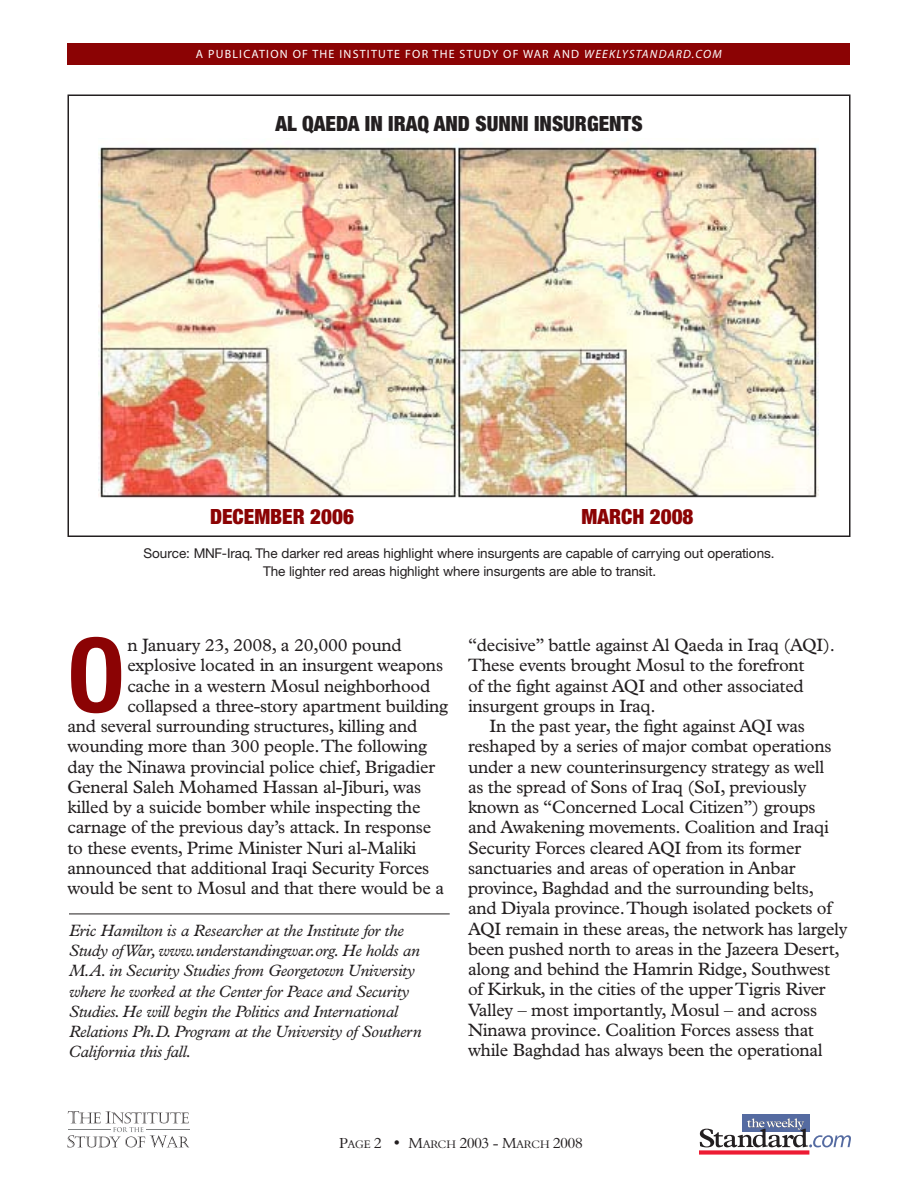
<style>
.page{position:relative;width:918px;height:1188px;background:#fff}
.page>*{position:absolute;margin:0;border:0;box-sizing:border-box;transform-origin:0 0}
.t1{font:700 condensed 103.05px "Helvetica Neue";color:#8b0304}
.t2{font:900 condensed 21px "Helvetica Neue";color:#231f20}
.t3{font:900 condensed 21px "Helvetica Neue";color:#8b0304}
.t4{font:18px "Plantin";letter-spacing:-.015em;color:#231f20}
.t5{font:italic 16.5px/20.2px "Plantin";letter-spacing:-.015em;color:#231f20}
.t6{font:15px "Aldine 401 BT Roman A";letter-spacing:-.005em;color:#231f20}
.t7{font:13.5px/17.2px "Helvetica Neue";letter-spacing:-.01em;color:#231f20;text-align:center}
.t8{font:12px "Myriad";letter-spacing:.1em;color:#fff}
.t9{font:11.25px "Aldine 401 BT Roman A";color:#231f20}
.s1{font-style:italic}
.s2{font-size:15px}
.s3{font-size:11.25px}
</style>
<div class="page">
<div style="left:742px;top:1114px;width:67px;height:18px;background:#556ba1"></div>
<div style="left:700px;top:1150px;width:109px;height:5px;background:#ed1b33"></div>
<svg style="left:700px;top:1118px;width:151px;height:29px"></svg>
<div style="left:68px;top:43px;width:782px;height:21px;background:#8b0304"></div>
<svg style="left:68px;top:1111px;width:122px;height:37px"></svg>
<hr style="left:146px;top:1129px;width:43px;height:1px;background:#808284">
<hr style="left:68px;top:1129px;width:43px;height:1px;background:#808284">
<div style="left:68px;top:94px;width:782px;height:443px;border:2px solid #231f20"></div>
<img style="left:99px;top:147px;width:720px;height:351px">
<hr style="left:69px;top:914px;width:381px;height:1px;background:#231f20">
<p class="t8" style="left:196px;top:48px;width:527px">A PUBLICATION OF THE INSTITUTE FOR THE STUDY OF WAR AND <span class="s1">WEEKLYSTANDARD.COM</span></p>
<p class="t2" style="left:275px;top:111px;width:369px">AL QAEDA IN IRAQ AND SUNNI INSURGENTS</p>
<p class="t3" style="left:210px;top:504px;width:145px">DECEMBER 2006</p>
<p class="t3" style="left:581px;top:504px;width:114px">MARCH 2008</p>
<p class="t7" style="left:143px;top:545px;width:632px">Source: MNF-Iraq. The darker red areas highlight where insurgents are capable of carrying out operations.<br>The lighter red areas highlight where insurgents are able to transit.</p>
<h1 class="t1" style="left:68px;top:613px;width:59px">O</h1>
<p class="t4" style="left:127px;top:635px;width:276px">n January 23, 2008, a 20,000 pound</p>
<p class="t4" style="left:127px;top:655px;width:317px">explosive located in an insurgent weapons</p>
<p class="t4" style="left:127px;top:675px;width:305px">cache in a western Mosul neighborhood</p>
<p class="t4" style="left:127px;top:696px;width:322px">collapsed a three-story apartment building</p>
<p class="t4" style="left:68px;top:716px;width:352px">and several surrounding structures, killing and</p>
<p class="t4" style="left:68px;top:736px;width:361px">wounding more than 300 people. The following</p>
<p class="t4" style="left:68px;top:756px;width:369px">day the Ninawa provincial police chief, Brigadier</p>
<p class="t4" style="left:68px;top:777px;width:355px">General Saleh Mohamed Hassan al-Jiburi, was</p>
<p class="t4" style="left:68px;top:797px;width:355px">killed by a suicide bomber while inspecting the</p>
<p class="t4" style="left:68px;top:817px;width:365px">carnage of the previous day’s attack. In response</p>
<p class="t4" style="left:68px;top:837px;width:351px">to these events, Prime Minister Nuri al-Maliki</p>
<p class="t4" style="left:68px;top:858px;width:363px">announced that additional Iraqi Security Forces</p>
<p class="t4" style="left:68px;top:878px;width:378px">would be sent to Mosul and that there would be a</p>
<p class="t5" style="left:69px;top:920px;width:354px">Eric Hamilton is a Researcher at the Institute for the Study of War, www.understandingwar.org. He holds an M.A. in Security Studies from Georgetown University where he worked at the Center for Peace and Security Studies. He will begin the Politics and International Relations Ph.D. Program at the University of Southern California this fall.</p>
<p class="t4" style="left:468px;top:635px;width:369px">“decisive” battle against Al Qaeda in Iraq (AQI).</p>
<p class="t4" style="left:468px;top:655px;width:338px">These events brought Mosul to the forefront</p>
<p class="t4" style="left:468px;top:675px;width:337px">of the fight against AQI and other associated</p>
<p class="t4" style="left:468px;top:696px;width:189px">insurgent groups in Iraq.</p>
<p class="t4" style="left:490px;top:716px;width:317px">In the past year, the fight against AQI was</p>
<p class="t4" style="left:468px;top:736px;width:365px">reshaped by a series of major combat operations</p>
<p class="t4" style="left:468px;top:756px;width:358px">under a new counterinsurgency strategy as well</p>
<p class="t4" style="left:468px;top:777px;width:340px">as the spread of Sons of Iraq (SoI, previously</p>
<p class="t4" style="left:468px;top:797px;width:349px">known as “Concerned Local Citizen”) groups</p>
<p class="t4" style="left:468px;top:817px;width:362px">and Awakening movements. Coalition and Iraqi</p>
<p class="t4" style="left:468px;top:837px;width:335px">Security Forces cleared AQI from its former</p>
<p class="t4" style="left:468px;top:858px;width:329px">sanctuaries and areas of operation in Anbar</p>
<p class="t4" style="left:468px;top:878px;width:348px">province, Baghdad and the surrounding belts,</p>
<p class="t4" style="left:468px;top:898px;width:366px">and Diyala province. Though isolated pockets of</p>
<p class="t4" style="left:468px;top:918px;width:381px">AQI remain in these areas, the network has largely</p>
<p class="t4" style="left:468px;top:939px;width:373px">been pushed north to areas in the Jazeera Desert,</p>
<p class="t4" style="left:468px;top:959px;width:364px">along and behind the Hamrin Ridge, Southwest</p>
<p class="t4" style="left:468px;top:979px;width:359px">of Kirkuk, in the cities of the upper Tigris River</p>
<p class="t4" style="left:468px;top:999px;width:351px">Valley – most importantly, Mosul – and across</p>
<p class="t4" style="left:468px;top:1020px;width:347px">Ninawa province. Coalition Forces assess that</p>
<p class="t4" style="left:468px;top:1040px;width:356px">while Baghdad has always been the operational</p>
<p class="t9" style="left:339px;top:1138px;width:33px"><span class="s2">P</span>AGE</p>
<p class="t6" style="left:392px;top:1134px;width:192px">• M<span class="s3">ARCH</span> 2003 - M<span class="s3">ARCH</span> 2008</p>
</div>
